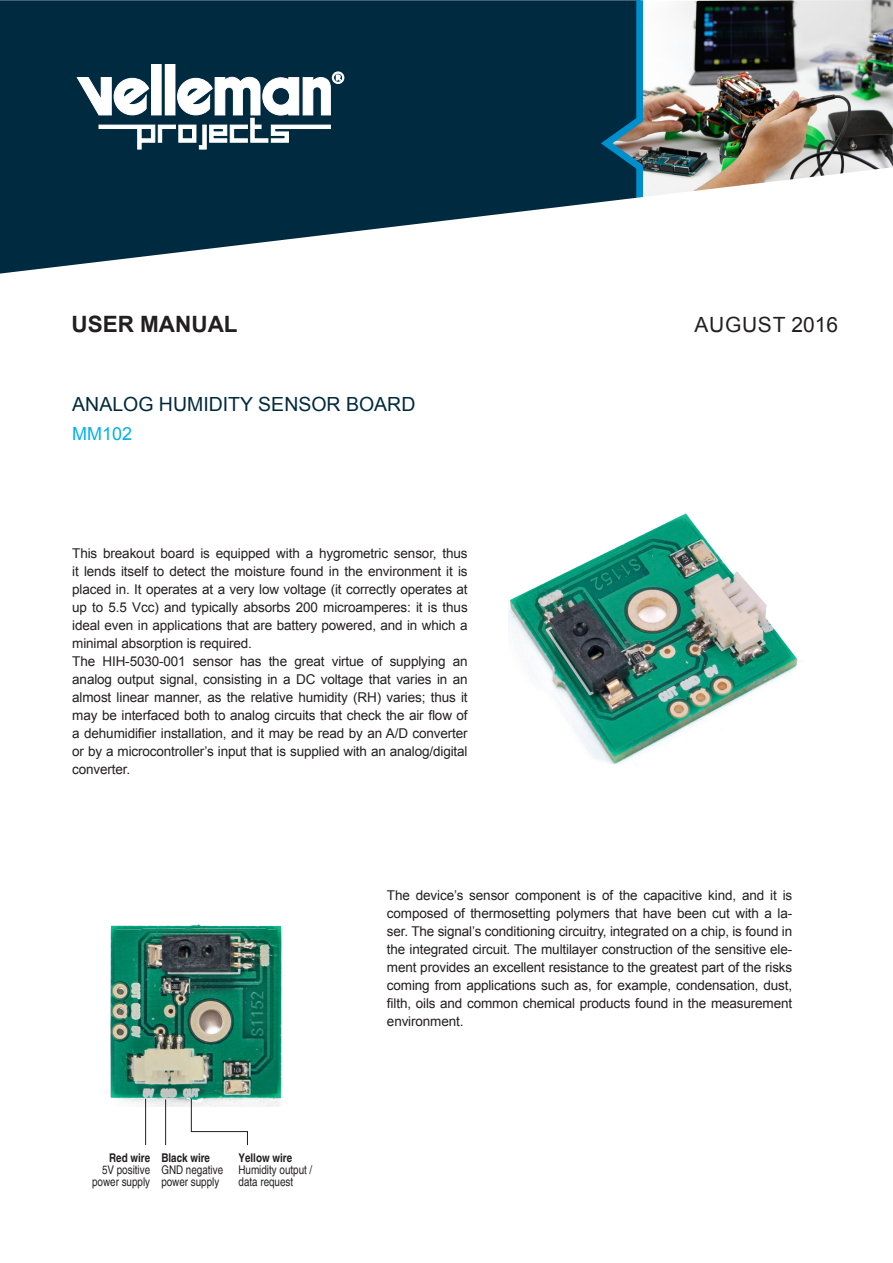
<style>
.page{position:relative;width:893px;height:1263px;background:#fff}
.page>*{position:absolute;margin:0;border:0;box-sizing:border-box;transform-origin:0 0}
.t1{font:700 22.5px "Arial";color:#231f20}
.t2{font:21px "Arial";letter-spacing:.035em;color:#231f20}
.t3{font:19.5px "Arial";color:#002a3f}
.t4{font:18px "Arial";color:#00b1ec}
.TItolino{font:13.5px/18px "Arial";letter-spacing:-.01em;color:#231f20;text-align:justify}
.Testo{font:condensed 12px "Helvetica";color:#231f20}
.Testo-2{font:700 condensed 12px "Helvetica";color:#231f20}
</style>
<div class="page">
<img style="left:646px;top:0;width:247px;height:167px">
<div style="left:0;top:0;width:595px;height:167px;background:#002a3f"></div>
<svg style="left:595px;top:0;width:51px;height:167px;background:#184a61"></svg>
<svg style="left:0;top:167px;width:891px;height:107px"></svg>
<div style="left:151px;top:65px;width:10px;height:50px;background:#fff"></div>
<div style="left:151px;top:64px;width:11px;height:51px;border:1px solid #fff"></div>
<div style="left:165px;top:65px;width:10px;height:50px;background:#fff"></div>
<svg style="left:76px;top:71px;width:269px;height:79px"></svg>
<img style="left:110px;top:924px;width:175px;height:182px">
<hr style="left:145px;top:1099px;width:1px;height:46px;background:#231f20">
<hr style="left:165px;top:1099px;width:1px;height:46px;background:#231f20">
<svg style="left:191px;top:1098px;width:57px;height:47px"></svg>
<img style="left:509px;top:513px;width:289px;height:252px">
<h1 class="t1" style="left:71px;top:308px;width:168px">USER MANUAL</h1>
<h2 class="t2" style="left:694px;top:310px;width:145px">AUGUST 2016</h2>
<p class="t3" style="left:72px;top:390px;width:345px">ANALOG HUMIDITY SENSOR BOARD</p>
<p class="t4" style="left:72px;top:421px;width:62px">MM102</p>
<p class="TItolino" style="left:72px;top:544px;width:397px">This breakout board is equipped with a hygrometric sensor, thus it lends itself to detect the moisture found in the environment it is placed in. It operates at a very low voltage (it correctly operates at up to 5.5 Vcc) and typically absorbs 200 microamperes: it is thus ideal even in applications that are battery powered, and in which a minimal absorption is required.</p>
<p class="TItolino" style="left:72px;top:652px;width:397px">The HIH-5030-001 sensor has the great virtue of supplying an analog output signal, consisting in a DC voltage that varies in an almost linear manner, as the relative humidity (RH) varies; thus it may be interfaced both to analog circuits that check the air flow of a dehumidifier installation, and it may be read by an A/D converter or by a microcontroller’s input that is supplied with an analog/digital converter.</p>
<p class="Testo-2" style="left:109px;top:1149px;width:43px">Red wire</p>
<p class="Testo" style="left:102px;top:1162px;width:50px">5V positive</p>
<p class="Testo" style="left:92px;top:1174px;width:59px">power supply</p>
<p class="Testo-2" style="left:161px;top:1149px;width:50px">Black wire</p>
<p class="Testo" style="left:161px;top:1162px;width:63px">GND negative</p>
<p class="Testo" style="left:161px;top:1174px;width:59px">power supply</p>
<p class="Testo-2" style="left:239px;top:1149px;width:55px">Yellow wire</p>
<p class="Testo" style="left:239px;top:1162px;width:75px">Humidity output /</p>
<p class="Testo" style="left:239px;top:1174px;width:56px">data request</p>
<p class="TItolino" style="left:387px;top:886px;width:407px">The device’s sensor component is of the capacitive kind, and it is composed of thermosetting polymers that have been cut with a la&shy;ser. The signal’s conditioning circuitry, integrated on a chip, is found in the integrated circuit. The multilayer construction of the sensitive ele&shy;ment provides an excellent resistance to the greatest part of the risks coming from applications such as, for example, condensation, dust, filth, oils and common chemical products found in the measurement environment.</p>
</div>
